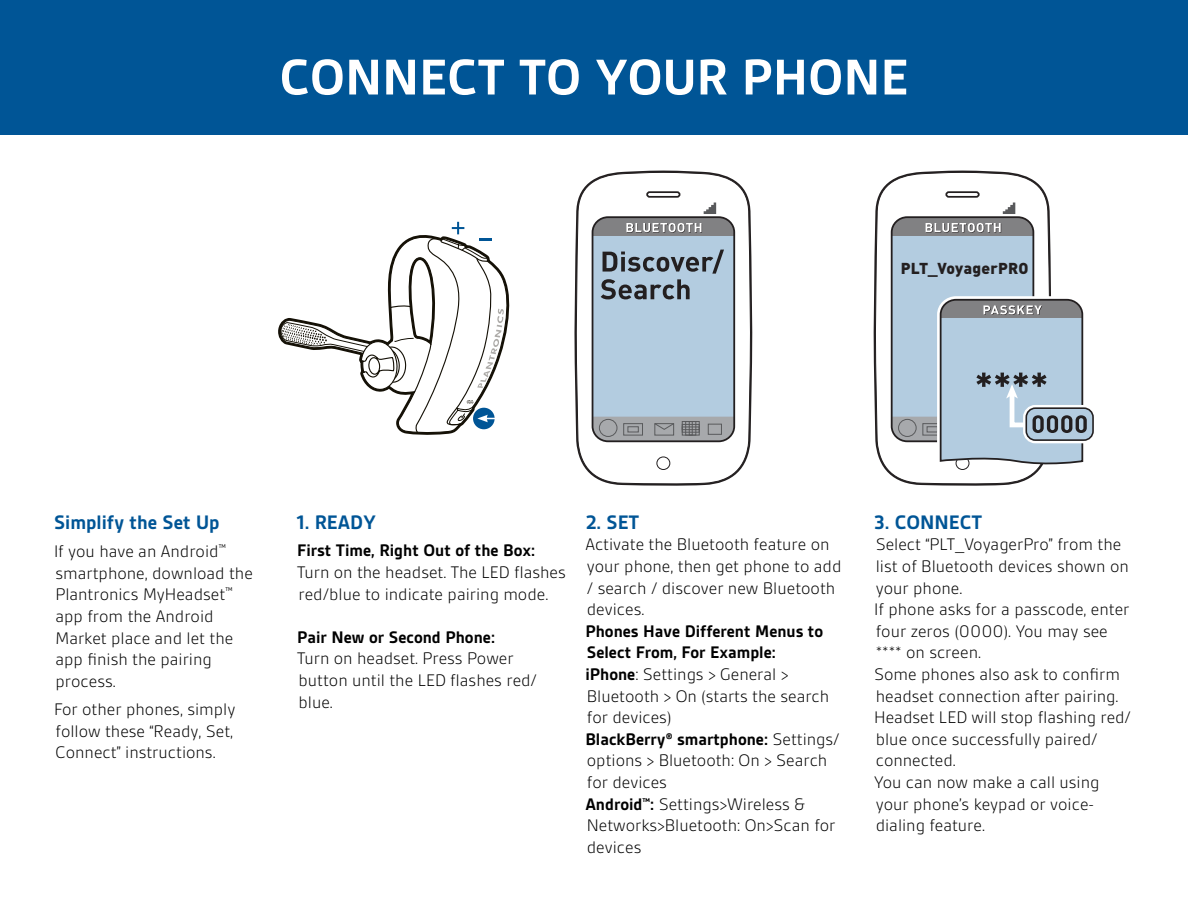
<style>
.page{position:relative;width:1188px;height:918px;background:#fff}
.page>*{position:absolute;margin:0;border:0;box-sizing:border-box;transform-origin:0 0}
.t1{font:700 54px "Gesta";color:#fff}
.t2{font:700 21px "Gesta";color:#005596}
.t3{font:300 18px/21.6px "Gesta";color:#000}
.t4{font:700 18px "Gesta";color:#000}
.t5{font:900 15.6px "DIN Pro";letter-spacing:.01em;color:#231f20}
.s1{font-weight:700}
</style>
<div class="page">
<div style="left:0;top:0;width:1188px;height:135px;background:#005596"></div>
<svg style="left:873px;top:170px;width:130px;height:316px"></svg>
<svg style="left:875px;top:171px;width:176px;height:314px"></svg>
<div style="left:945px;top:191px;width:35px;height:7px;border:2px solid #231f20;border-radius:2px"></div>
<svg style="left:1003px;top:203px;width:12px;height:11px"></svg>
<div style="left:956px;top:457px;width:13px;height:13px;border:1px solid #231f20;border-radius:50%"></div>
<div style="left:892px;top:217px;width:141px;height:224px;background:#b3cce0;border-radius:15px"></div>
<div style="left:892px;top:218px;width:141px;height:18px;background:#818183"></div>
<svg style="left:926px;top:223px;width:75px;height:10px"></svg>
<div style="left:891px;top:216px;width:143px;height:226px;border:2px solid #231f20;border-radius:15px"></div>
<div style="left:1023px;top:405px;width:73px;height:38px;border:6px solid #fff;border-radius:9px"></div>
<div style="left:1025px;top:407px;width:69px;height:34px;border:2px solid #231f20;border-radius:9px"></div>
<svg style="left:892px;top:293px;width:198px;height:175px"></svg>
<svg style="left:574px;top:170px;width:179px;height:316px"></svg>
<svg style="left:575px;top:171px;width:176px;height:314px"></svg>
<div style="left:646px;top:191px;width:34px;height:7px;border:2px solid #231f20;border-radius:2px"></div>
<svg style="left:704px;top:203px;width:12px;height:11px"></svg>
<div style="left:657px;top:457px;width:13px;height:13px;background:#fff;border-radius:50%"></div>
<div style="left:656px;top:457px;width:14px;height:13px;border:1px solid #231f20;border-radius:50%"></div>
<div style="left:593px;top:217px;width:141px;height:224px;background:#b3cce0;border-radius:15px"></div>
<div style="left:593px;top:218px;width:141px;height:18px;background:#818183"></div>
<svg style="left:626px;top:223px;width:76px;height:10px"></svg>
<svg style="left:601px;top:250px;width:123px;height:49px"></svg>
<div style="left:592px;top:216px;width:143px;height:226px;border:2px solid #231f20;border-radius:15px"></div>
<svg style="left:593px;top:417px;width:141px;height:24px;background:#9c9ea1"></svg>
<div style="left:599px;top:419px;width:18px;height:18px;border:1px solid #595a5c;border-radius:50%"></div>
<div style="left:682px;top:421px;width:18px;height:15px;border:1px solid #595a5c"></div>
<div style="left:682px;top:424px;width:18px;height:9px;border:1px solid #595a5c"></div>
<div style="left:682px;top:427px;width:18px;height:3px;border:1px solid #595a5c"></div>
<div style="left:689px;top:421px;width:4px;height:15px;border:1px solid #595a5c"></div>
<div style="left:685px;top:421px;width:11px;height:15px;border:1px solid #595a5c"></div>
<div style="left:708px;top:424px;width:14px;height:11px;border:1px solid #595a5c"></div>
<svg style="left:278px;top:277px;width:232px;height:158px"></svg>
<hr style="left:486px;top:418px;width:75px;height:1px;background:#fff">
<svg style="left:280px;top:222px;width:224px;height:212px"></svg>
<h1 class="t1" style="left:280px;top:49px;width:630px">CONNECT TO YOUR PHONE</h1>
<p class="t5" style="left:901px;top:258px;width:129px">PLT_VoyagerPRO</p>
<p class="t2" style="left:54px;top:511px;width:167px">Simplify the Set Up</p>
<p class="t3" style="left:54px;top:541px;width:200px">If you have an Android<sup>™ </sup>smartphone, download the<br>Plantronics MyHeadset<sup>™ </sup>app from the Android<br>Market place and let the app finish the pairing process.</p>
<p class="t3" style="left:54px;top:699px;width:183px">For other phones, simply follow these “Ready, Set,<br>Connect” instructions.</p>
<p class="t2" style="left:297px;top:511px;width:81px">1. READY</p>
<p class="t4" style="left:297px;top:541px;width:240px">First Time, Right Out of the Box:</p>
<p class="t3" style="left:297px;top:561px;width:270px">Turn on the headset. The LED flashes red/blue to indicate pairing mode.</p>
<p class="t4" style="left:297px;top:628px;width:200px">Pair New or Second Phone:</p>
<p class="t3" style="left:297px;top:648px;width:242px">Turn on headset. Press Power button until the LED flashes red/ blue.</p>
<p class="t2" style="left:585px;top:511px;width:56px">2. SET</p>
<p class="t3" style="left:585px;top:534px;width:258px">Activate the Bluetooth feature on your phone, then get phone to add / search / discover new Bluetooth devices.</p>
<p class="t3" style="left:585px;top:620px;width:256px"><span class="s1">Phones Have Different Menus to<br>Select From, For Example:<br>iPhone</span>: Settings &gt; General &gt;<br>Bluetooth &gt; On (starts the search for devices)<br><span class="s1">BlackBerry® smartphone:</span> Settings/ options &gt; Bluetooth: On &gt; Search for devices<br><span class="s1">Android</span><sup>™</sup><span class="s1">:</span> Settings&gt;Wireless &amp;<br>Networks&gt;Bluetooth: On&gt;Scan for devices</p>
<p class="t2" style="left:874px;top:511px;width:110px">3. CONNECT</p>
<p class="t3" style="left:874px;top:534px;width:258px">Select “PLT_VoyagerPro” from the list of Bluetooth devices shown on your phone.<br>If phone asks for a passcode, enter four zeros (0000). You may see **** on screen.<br>Some phones also ask to confirm headset connection after pairing.<br>Headset LED will stop flashing red/ blue once successfully paired/ connected.<br>You can now make a call using your phone’s keypad or voice&shy;dialing feature.</p>
</div>
